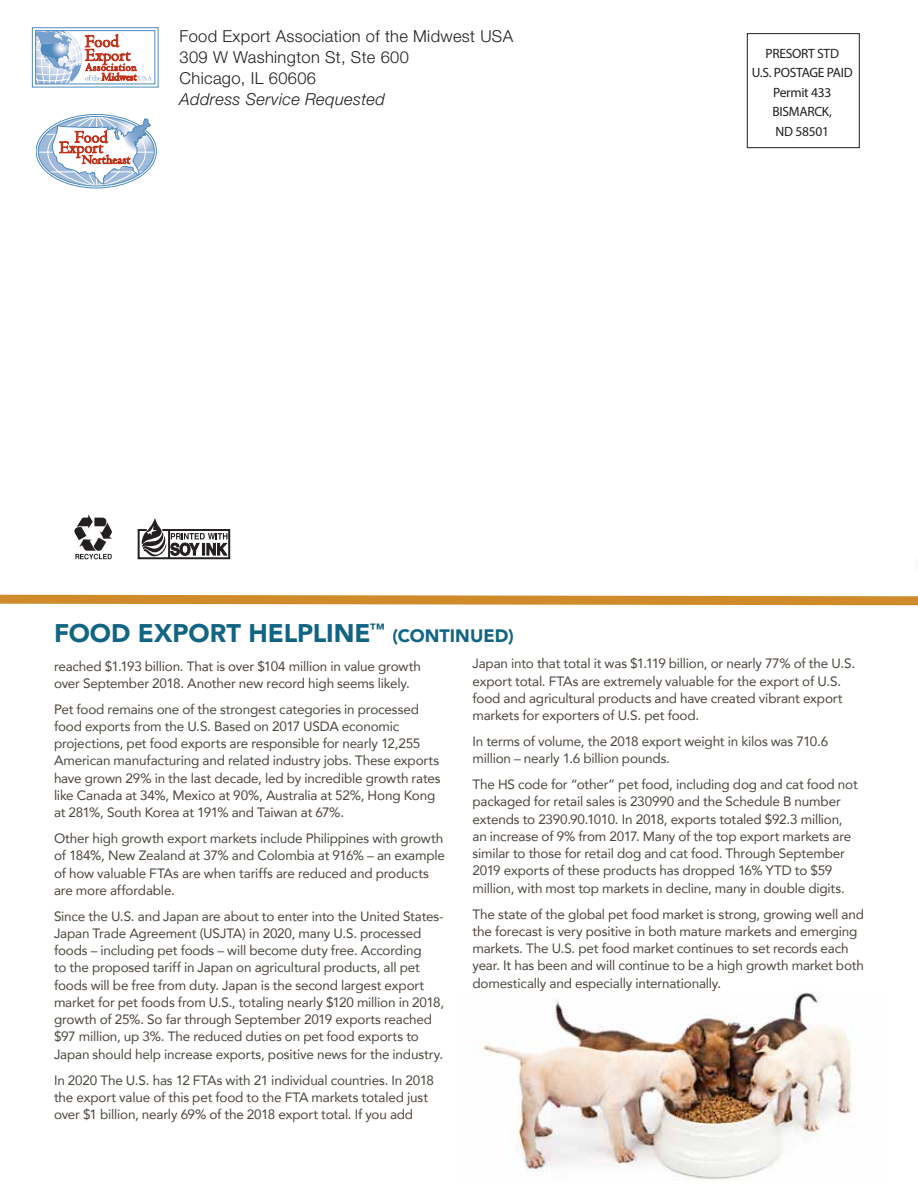
<style>
.page{position:relative;width:918px;height:1188px;background:#fff}
.page>*{position:absolute;margin:0;border:0;box-sizing:border-box;transform-origin:0 0}
.t1{font:900 25.5px "Avenir";letter-spacing:-.005em;color:#126484}
.t2{font:900 18px "Avenir";color:#126484}
.t3{font:300 16.5px/21px "Helvetica Neue LT Std";letter-spacing:.02em;color:#231f20}
.t4{font:italic 300 16.5px "Helvetica Neue LT Std";letter-spacing:.02em;color:#231f20}
.t5{font:13.5px/17.2px "Avenir";letter-spacing:-.015em;color:#4b453c}
.t6{font:13.5px/19.5px "Myriad Pro";letter-spacing:-.02em;color:#231f20;text-align:center}
</style>
<div class="page">
<svg style="left:0;top:594px;width:918px;height:12px"></svg>
<svg style="left:137px;top:518px;width:94px;height:42px"></svg>
<svg style="left:74px;top:514px;width:38px;height:45px"></svg>
<svg style="left:36px;top:114px;width:121px;height:74px"></svg>
<svg style="left:35px;top:30px;width:121px;height:55px"></svg>
<div style="left:35px;top:31px;width:120px;height:53px;border:1px solid #4f8abe"></div>
<svg style="left:36px;top:31px;width:117px;height:54px"></svg>
<div style="left:747px;top:33px;width:113px;height:115px;border:1px solid #231f20"></div>
<img style="left:474px;top:992px;width:378px;height:188px">
<p class="t3" style="left:180px;top:26px;width:335px">Food Export Association of the Midwest USA<br>309 W Washington St, Ste 600<br>Chicago, IL 60606</p>
<p class="t4" style="left:180px;top:90px;width:207px">Address Service Requested</p>
<h1 class="t1" style="left:54px;top:612px;width:332px">FOOD EXPORT HELPLINE<sup>™</sup></h1>
<h2 class="t2" style="left:392px;top:621px;width:123px">(CONTINUED)</h2>
<p class="t6" style="left:752px;top:43px;width:102px">PRESORT STD<br>U.S. POSTAGE PAID<br>Permit 433<br>BISMARCK,<br>ND 58501</p>
<p class="t5" style="left:54px;top:657px;width:368px">reached $1.193 billion. That is over $104 million in value growth over September 2018. Another new record high seems likely.</p>
<p class="t5" style="left:54px;top:700px;width:388px">Pet food remains one of the strongest categories in processed food exports from the U.S. Based on 2017 USDA economic projections, pet food exports are responsible for nearly 12,255<br>American manufacturing and related industry jobs. These exports have grown 29% in the last decade, led by incredible growth rates like Canada at 34%, Mexico at 90%, Australia at 52%, Hong Kong at 281%, South Korea at 191% and Taiwan at 67%.</p>
<p class="t5" style="left:54px;top:829px;width:393px">Other high growth export markets include Philippines with growth of 184%, New Zealand at 37% and Colombia at 916% – an example of how valuable FTAs are when tariffs are reduced and products are more affordable.</p>
<p class="t5" style="left:54px;top:907px;width:392px">Since the U.S. and Japan are about to enter into the United States-Japan Trade Agreement (USJTA) in 2020, many U.S. processed foods – including pet foods – will become duty free. According<br>to the proposed tariff in Japan on agricultural products, all pet foods will be free from duty. Japan is the second largest export market for pet foods from U.S., totaling nearly $120 million in 2018, growth of 25%. So far through September 2019 exports reached $97 million, up 3%. The reduced duties on pet food exports to Japan should help increase exports, positive news for the industry.</p>
<p class="t5" style="left:54px;top:1071px;width:381px">In 2020 The U.S. has 12 FTAs with 21 individual countries. In 2018 the export value of this pet food to the FTA markets totaled just over $1 billion, nearly 69% of the 2018 export total. If you add</p>
<p class="t5" style="left:472px;top:655px;width:384px">Japan into that total it was $1.119 billion, or nearly 77% of the U.S. export total. FTAs are extremely valuable for the export of U.S. food and agricultural products and have created vibrant export markets for exporters of U.S. pet food.</p>
<p class="t5" style="left:472px;top:732px;width:357px">In terms of volume, the 2018 export weight in kilos was 710.6 million – nearly 1.6 billion pounds.</p>
<p class="t5" style="left:472px;top:775px;width:387px">The HS code for “other” pet food, including dog and cat food not packaged for retail sales is 230990 and the Schedule B number extends to 2390.90.1010. In 2018, exports totaled $92.3 million, an increase of 9% from 2017. Many of the top export markets are similar to those for retail dog and cat food. Through September 2019 exports of these products has dropped 16% YTD to $59 million, with most top markets in decline, many in double digits.</p>
<p class="t5" style="left:472px;top:905px;width:393px">The state of the global pet food market is strong, growing well and the forecast is very positive in both mature markets and emerging markets. The U.S. pet food market continues to set records each year. It has been and will continue to be a high growth market both domestically and especially internationally.</p>
</div>
